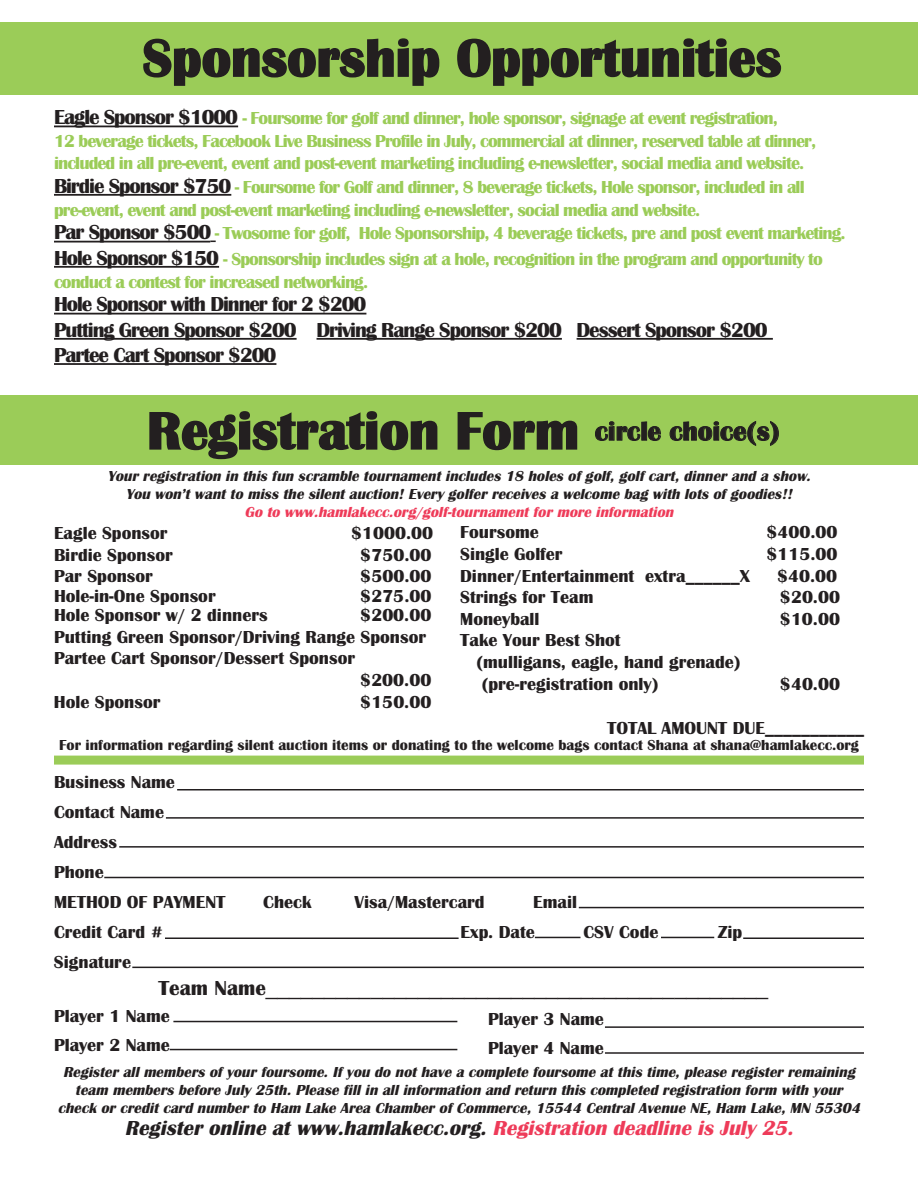
<style>
.page{position:relative;width:918px;height:1188px;background:#fff}
.page>*{position:absolute;margin:0;border:0;box-sizing:border-box;transform-origin:0 0}
.t1{font:700 54px "Britannic";color:#231f20}
.t2{font:700 21px/25.2px "Britannic";letter-spacing:-.05em;color:#231f20}
.t3{font:italic 700 21px "Britannic";color:#231f20}
.t4{font:21px "Arial";color:#231f20}
.t5{font:700 18px/24px "Britannic";letter-spacing:-.05em;color:#9bcc58}
.t6{font:700 18px/30px "Britannic";color:#231f20}
.t7{font:italic 700 15px/18px "Britannic";color:#231f20;text-align:center}
.t8{font:700 15px "Britannic";color:#231f20}
.t9{font:italic 700 15px "Britannic";color:#ee3b59}
.s1{font-size:21px;color:#231f20}
.s2{font-family:"Britannic";font-weight:700}
.s3{color:#ee3b59}
</style>
<div class="page">
<div style="left:0;top:22px;width:918px;height:73px;background:#9bcc58"></div>
<div style="left:0;top:395px;width:918px;height:70px;background:#9bcc58"></div>
<hr style="left:54px;top:126px;width:184px;height:1px;background:#231f20">
<hr style="left:54px;top:194px;width:177px;height:2px;background:#231f20">
<hr style="left:54px;top:241px;width:156px;height:2px;background:#231f20">
<hr style="left:54px;top:266px;width:165px;height:2px;background:#231f20">
<hr style="left:54px;top:313px;width:312px;height:2px;background:#231f20">
<hr style="left:54px;top:338px;width:243px;height:2px;background:#231f20">
<hr style="left:317px;top:338px;width:245px;height:2px;background:#231f20">
<hr style="left:577px;top:338px;width:196px;height:2px;background:#231f20">
<hr style="left:54px;top:363px;width:222px;height:2px;background:#231f20">
<div style="left:54px;top:756px;width:810px;height:9px;background:#9bcc58"></div>
<hr style="left:177px;top:789px;width:687px;height:1px;background:#231f20">
<hr style="left:166px;top:817px;width:698px;height:2px;background:#231f20">
<hr style="left:119px;top:846px;width:745px;height:2px;background:#231f20">
<hr style="left:104px;top:877px;width:760px;height:1px;background:#231f20">
<hr style="left:579px;top:907px;width:285px;height:1px;background:#231f20">
<hr style="left:165px;top:938px;width:294px;height:1px;background:#231f20">
<hr style="left:535px;top:937px;width:45px;height:1px;background:#231f20">
<hr style="left:661px;top:937px;width:53px;height:1px;background:#231f20">
<hr style="left:743px;top:938px;width:121px;height:1px;background:#231f20">
<hr style="left:132px;top:967px;width:732px;height:1px;background:#231f20">
<hr style="left:173px;top:1021px;width:284px;height:1px;background:#231f20">
<hr style="left:170px;top:1049px;width:287px;height:1px;background:#231f20">
<hr style="left:605px;top:1026px;width:259px;height:2px;background:#231f20">
<hr style="left:605px;top:1052px;width:259px;height:2px;background:#231f20">
<h1 class="t1" style="left:143px;top:26px;width:640px">Sponsorship Opportunities</h1>
<p class="t5" style="left:54px;top:107px;width:764px;line-height:22.4px"><span class="s1">Eagle Sponsor $1000</span> - Foursome for golf and dinner, hole sponsor, signage at event registration,<br>12 beverage tickets, Facebook Live Business Profile in July, commercial at dinner, reserved table at dinner, included in all pre-event, event and post-event marketing including e-newsletter, social media and website.</p>
<p class="t5" style="left:54px;top:174px;width:793px"><span class="s1">Birdie Sponsor $750</span> - Foursome for Golf and dinner, 8 beverage tickets, Hole sponsor, included in all pre-event, event and post-event marketing including e-newsletter, social media and website.<br><span class="s1">Par Sponsor $500</span> - Twosome for golf, Hole Sponsorship, 4 beverage tickets, pre and post event marketing.<br><span class="s1">Hole Sponsor $150</span> - Sponsorship includes sign at a hole, recognition in the program and opportunity to</p>
<p class="t5" style="left:54px;top:270px;width:316px">conduct a contest for increased networking.</p>
<p class="t2" style="left:54px;top:292px;width:715px">Hole Sponsor with Dinner for 2 $200<br>Putting Green Sponsor $200 Driving Range Sponsor $200 Dessert Sponsor $200<br>Partee Cart Sponsor $200</p>
<h1 class="t1" style="left:147px;top:399px;width:634px">Registration Form <sup>circle</sup> <sup>choice(s)</sup></h1>
<p class="t7" style="left:107px;top:467px;width:708px">Your registration in this fun scramble tournament includes 18 holes of golf, golf cart, dinner and a show.<br>You won’t want to miss the silent auction! Every golfer receives a welcome bag with lots of goodies!!</p>
<p class="t9" style="left:245px;top:503px;width:434px">Go to www.hamlakecc.org/golf-tournament for more information</p>
<p class="t6" style="left:54px;top:518px;width:115px">Eagle Sponsor</p>
<p class="t6" style="left:351px;top:518px;width:84px">$1000.00</p>
<p class="t6" style="left:54px;top:539px;width:120px">Birdie Sponsor</p>
<p class="t6" style="left:360px;top:539px;width:73px">$750.00</p>
<p class="t6" style="left:54px;top:561px;width:100px">Par Sponsor</p>
<p class="t6" style="left:360px;top:561px;width:73px">$500.00</p>
<p class="t6" style="left:54px;top:580px;width:163px">Hole-in-One Sponsor</p>
<p class="t6" style="left:360px;top:580px;width:73px">$275.00</p>
<p class="t6" style="left:54px;top:600px;width:215px">Hole Sponsor w/ 2 dinners</p>
<p class="t6" style="left:360px;top:600px;width:73px">$200.00</p>
<p class="t6" style="left:54px;top:622px;width:374px">Putting Green Sponsor/Driving Range Sponsor</p>
<p class="t6" style="left:54px;top:643px;width:303px">Partee Cart Sponsor/Dessert Sponsor</p>
<p class="t6" style="left:360px;top:665px;width:73px">$200.00</p>
<p class="t6" style="left:54px;top:686px;width:108px">Hole Sponsor</p>
<p class="t6" style="left:360px;top:686px;width:73px">$150.00</p>
<p class="t6" style="left:460px;top:517px;width:80px">Foursome</p>
<p class="t6" style="left:767px;top:517px;width:73px">$400.00</p>
<p class="t6" style="left:460px;top:539px;width:104px">Single Golfer</p>
<p class="t6" style="left:767px;top:539px;width:73px">$115.00</p>
<p class="t6" style="left:460px;top:560px;width:291px">Dinner/Entertainment extra______X</p>
<p class="t6" style="left:777px;top:560px;width:62px">$40.00</p>
<p class="t6" style="left:460px;top:582px;width:135px">Strings for Team</p>
<p class="t6" style="left:780px;top:582px;width:62px">$20.00</p>
<p class="t6" style="left:460px;top:603px;width:81px">Moneyball</p>
<p class="t6" style="left:780px;top:603px;width:62px">$10.00</p>
<p class="t6" style="left:476px;top:629px;width:266px;line-height:21.6px;text-indent:-16px">Take Your Best Shot<br>(mulligans, eagle, hand grenade) (pre-registration only)</p>
<p class="t6" style="left:780px;top:668px;width:62px">$40.00</p>
<p class="t6" style="left:607px;top:712px;width:258px">TOTAL AMOUNT DUE___________</p>
<p class="t8" style="left:59px;top:736px;width:801px">For information regarding silent auction items or donating to the welcome bags contact Shana at shana@hamlakecc.org</p>
<p class="t6" style="left:54px;top:767px;width:173px">Business Name<br>Contact Name<br>Address<br>Phone<br>METHOD OF PAYMENT</p>
<p class="t6" style="left:263px;top:887px;width:50px">Check</p>
<p class="t6" style="left:355px;top:887px;width:131px">Visa/Mastercard</p>
<p class="t6" style="left:533px;top:887px;width:45px">Email</p>
<p class="t6" style="left:54px;top:917px;width:111px">Credit Card #</p>
<p class="t6" style="left:461px;top:917px;width:76px">Exp. Date</p>
<p class="t6" style="left:584px;top:917px;width:76px">CSV Code</p>
<p class="t6" style="left:718px;top:917px;width:26px">Zip</p>
<p class="t6" style="left:54px;top:947px;width:79px">Signature</p>
<p class="t4" style="left:158px;top:976px;width:611px"><span class="s2">Team Name</span>___________________________________________</p>
<p class="t6" style="left:54px;top:1002px;width:117px;line-height:28.5px">Player 1 Name<br>Player 2 Name</p>
<p class="t6" style="left:488px;top:1005px;width:117px;line-height:28.5px">Player 3 Name<br>Player 4 Name</p>
<p class="t7" style="left:58px;top:1062px;width:807px">Register all members of your foursome. If you do not have a complete foursome at this time, please register remaining team members before July 25th. Please fill in all information and return this completed registration form with your check or credit card number to Ham Lake Area Chamber of Commerce, 15544 Central Avenue NE, Ham Lake, MN 55304</p>
<p class="t3" style="left:125px;top:1115px;width:675px">Register online at www.hamlakecc.org. <span class="s3">Registration deadline is July 25.</span></p>
</div>
